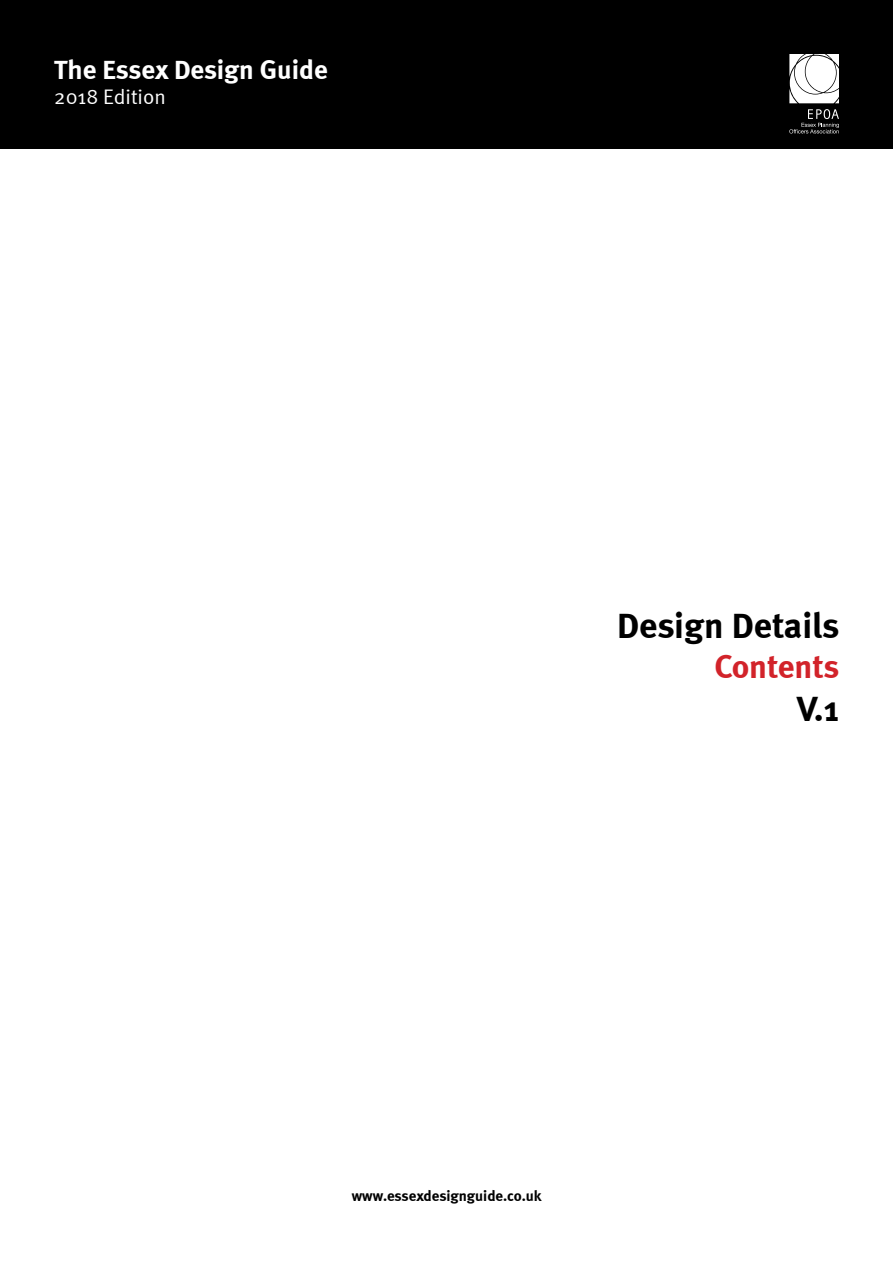
<style>
.page{position:relative;width:893px;height:1263px;background:#fff}
.page>*{position:absolute;margin:0;border:0;box-sizing:border-box;transform-origin:0 0}
.t1{font:700 36px "Meta";letter-spacing:-.005em;color:#000}
.t2{font:700 33px "Meta";color:#d2232a}
.t3{font:700 27px "Meta";color:#fff}
.t4{font:21px "Meta Normal";color:#fff}
.t5{font:700 15px "Meta";color:#000}
</style>
<div class="page">
<div style="left:0;top:0;width:893px;height:149px;background:#000"></div>
<svg style="left:789px;top:54px;width:50px;height:49px;background:#e6e6e6"></svg>
<svg style="left:789px;top:109px;width:50px;height:24px"></svg>
<h3 class="t3" style="left:54px;top:54px;width:275px">The Essex Design Guide</h3>
<h3 class="t4" style="left:54px;top:85px;width:113px">2018 Edition</h3>
<h1 class="t1" style="left:617px;top:604px;width:224px">Design Details</h1>
<h2 class="t2" style="left:714px;top:647px;width:126px">Contents</h2>
<h1 class="t1" style="left:797px;top:687px;width:43px">V.1</h1>
<p class="t5" style="left:352px;top:1187px;width:191px">www.essexdesignguide.co.uk</p>
</div>
